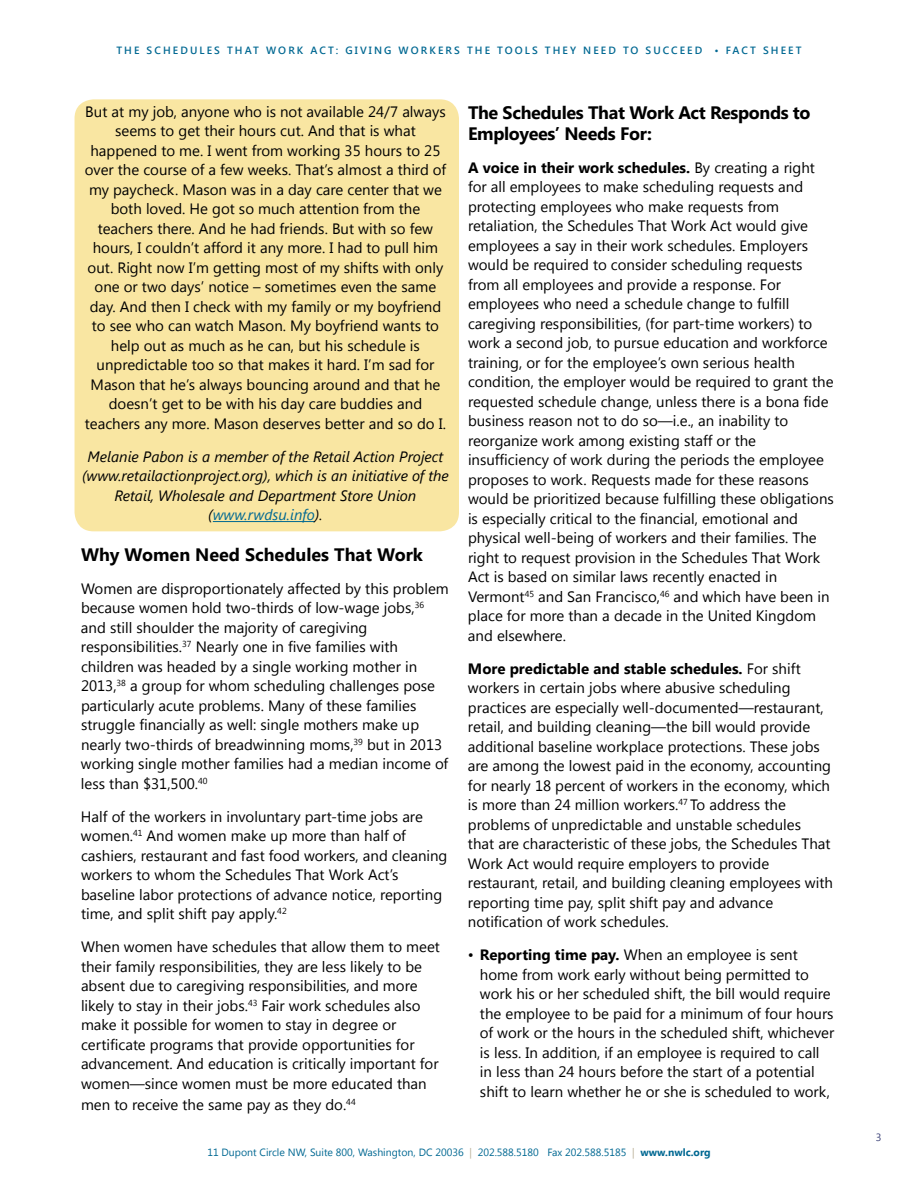
<style>
.page{position:relative;width:918px;height:1188px;background:#fff}
.page>*{position:absolute;margin:0;border:0;box-sizing:border-box;transform-origin:0 0}
.t1{font:700 18px/21px "Segoe UI";letter-spacing:-.02em;color:#000}
.t2{font:700 18px "Segoe UI";color:#000}
.t3{font:15px/19.5px "Segoe UI";color:#000}
.t4{font:italic 15px/19.5px "Segoe UI";color:#000;text-align:center}
.t5{font:10.5px "Segoe UI";color:#006892}
.t6{font:600 10.5px "Segoe UI";letter-spacing:.2em;color:#006892}
.t7{font:10.5px "Segoe UI";color:#363c74}
.s1{color:#006892}
.s2{font-weight:700}
.s3{color:#b9b098}
</style>
<div class="page">
<div style="left:75px;top:99px;width:384px;height:432px;background:#f9e6a2;border-radius:19px"></div>
<hr style="left:213px;top:521px;width:102px;height:1px;background:#006892">
<p class="t6" style="left:116px;top:43px;width:625px">THE SCHEDULES THAT WORK ACT: GIVING WORKERS THE TOOLS THEY NEED TO SUCCEED • FACT</p>
<p class="t6" style="left:763px;top:43px;width:9px">SHEET</p>
<p class="t3" style="left:85px;top:101px;width:363px;text-align:center">But at my job, anyone who is not available 24/7 always seems to get their hours cut. And that is what happened to me. I went from working 35 hours to 25 over the course of a few weeks. That’s almost a third of my paycheck. Mason was in a day care center that we both loved. He got so much attention from the teachers there. And he had friends. But with so few hours, I couldn’t afford it any more. I had to pull him out. Right now I’m getting most of my shifts with only one or two days’ notice – sometimes even the same day. And then I check with my family or my boyfriend to see who can watch Mason. My boyfriend wants to help out as much as he can, but his schedule is unpredictable too so that makes it hard. I’m sad for Mason that he’s always bouncing around and that he doesn’t get to be with his day care buddies and teachers any more. Mason deserves better and so do I.</p>
<p class="t4" style="left:82px;top:446px;width:368px">Melanie Pabon is a member of the Retail Action Project (www.retailactionproject.org), which is an initiative of the Retail, Wholesale and Department Store Union (<span class="s1">www.rwdsu.info</span>).</p>
<p class="t2" style="left:81px;top:542px;width:344px">Why Women Need Schedules That Work</p>
<p class="t3" style="left:81px;top:578px;width:369px">Women are disproportionately affected by this problem because women hold two-thirds of low-wage jobs,<sup>36 </sup>and still shoulder the majority of caregiving responsibilities.<sup>37</sup> Nearly one in five families with children was headed by a single working mother in 2013,<sup>38</sup> a group for whom scheduling challenges pose particularly acute problems. Many of these families struggle financially as well: single mothers make up nearly two-thirds of breadwinning moms,<sup>39</sup> but in 2013 working single mother families had a median income of less than $31,500.<sup>40</sup></p>
<p class="t3" style="left:81px;top:806px;width:368px">Half of the workers in involuntary part-time jobs are women.<sup>41</sup> And women make up more than half of cashiers, restaurant and fast food workers, and cleaning workers to whom the Schedules That Work Act’s baseline labor protections of advance notice, reporting time, and split shift pay apply.<sup>42</sup></p>
<p class="t3" style="left:81px;top:937px;width:360px">When women have schedules that allow them to meet their family responsibilities, they are less likely to be absent due to caregiving responsibilities, and more likely to stay in their jobs.<sup>43</sup> Fair work schedules also make it possible for women to stay in degree or certificate programs that provide opportunities for advancement. And education is critically important for women—since women must be more educated than</p>
<p class="t3" style="left:81px;top:1094px;width:276px">men to receive the same pay as they do.<sup>44</sup></p>
<p class="t1" style="left:468px;top:101px;width:344px">The Schedules That Work Act Responds to<br>Employees’ Needs For:</p>
<p class="t3" style="left:468px;top:157px;width:367px"><span class="s2">A voice in their work schedules.</span> By creating a right for all employees to make scheduling requests and protecting employees who make requests from retaliation, the Schedules That Work Act would give employees a say in their work schedules. Employers would be required to consider scheduling requests from all employees and provide a response. For employees who need a schedule change to fulfill caregiving responsibilities, (for part-time workers) to work a second job, to pursue education and workforce training, or for the employee’s own serious health condition, the employer would be required to grant the requested schedule change, unless there is a bona fide business reason not to do so—i.e., an inability to reorganize work among existing staff or the insufficiency of work during the periods the employee proposes to work. Requests made for these reasons would be prioritized because fulfilling these obligations is especially critical to the financial, emotional and physical well-being of workers and their families. The right to request provision in the Schedules That Work Act is based on similar laws recently enacted in Vermont<sup>45</sup> and San Francisco,<sup>46</sup> and which have been in place for more than a decade in the United Kingdom and elsewhere.</p>
<p class="t3" style="left:468px;top:658px;width:366px"><span class="s2">More predictable and stable schedules.</span> For shift workers in certain jobs where abusive scheduling practices are especially well-documented—restaurant, retail, and building cleaning—the bill would provide additional baseline workplace protections. These jobs are among the lowest paid in the economy, accounting for nearly 18 percent of workers in the economy, which is more than 24 million workers.<sup>47</sup> To address the problems of unpredictable and unstable schedules<br>that are characteristic of these jobs, the Schedules That Work Act would require employers to provide restaurant, retail, and building cleaning employees with reporting time pay, split shift pay and advance notification of work schedules.</p>
<p class="t3" style="left:480px;top:945px;width:356px;text-indent:-12px">• <span class="s2">Reporting time pay.</span> When an employee is sent home from work early without being permitted to work his or her scheduled shift, the bill would require the employee to be paid for a minimum of four hours of work or the hours in the scheduled shift, whichever is less. In addition, if an employee is required to call in less than 24 hours before the start of a potential shift to learn whether he or she is scheduled to work,</p>
<p class="t5" style="left:207px;top:1145px;width:505px">11 Dupont Circle NW, Suite 800, Washington, DC 20036 <span class="s3">|</span> 202.588.5180 Fax 202.588.5185 <span class="s3">|</span> <span class="s2">www.nwlc.org</span></p>
<p class="t7" style="left:876px;top:1130px;width:7px">3</p>
</div>
